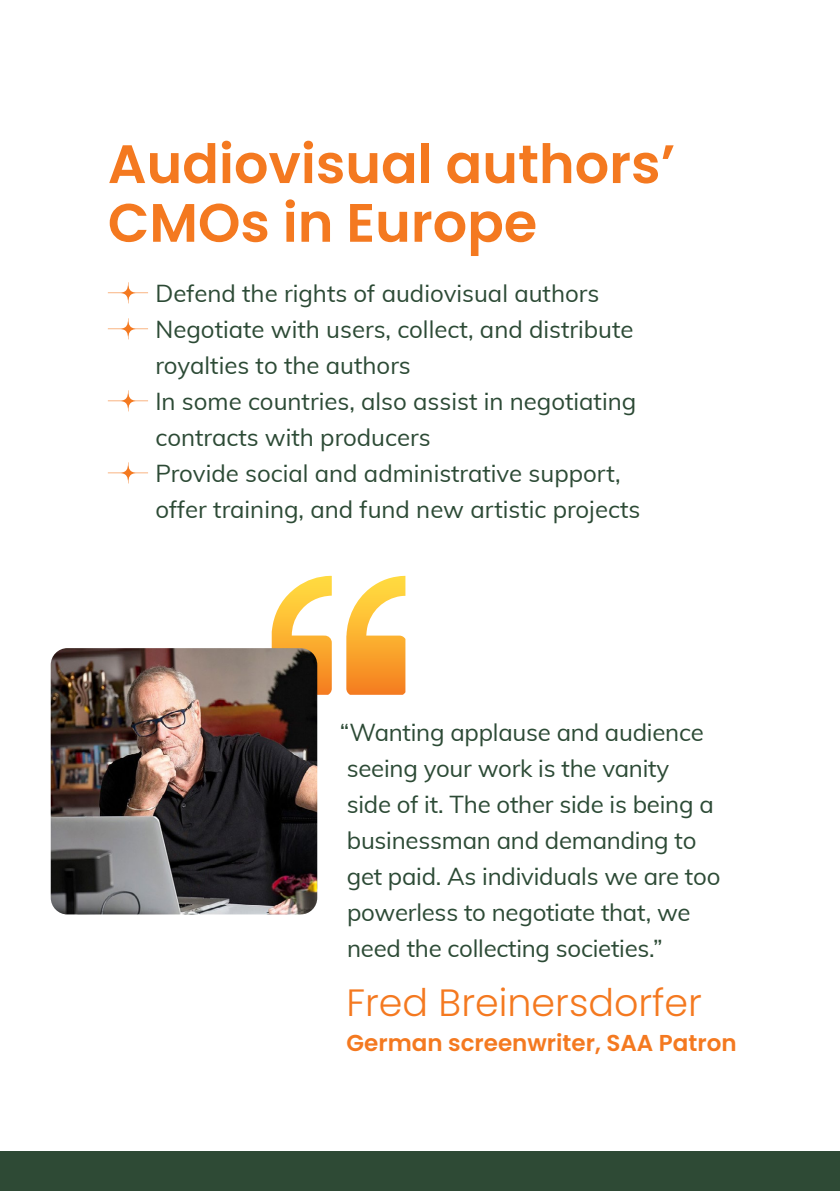
<style>
.page{position:relative;width:840px;height:1191px;background:#fff}
.page>*{position:absolute;margin:0;border:0;box-sizing:border-box;transform-origin:0 0}
.t1{font:600 54px/58.6px "Poppins";color:#f47920}
.t2{font:300 38px "Poppins";color:#f47920}
.t3{font:24px/36px "Muli";letter-spacing:-.005em;color:#2c4a35}
.t4{font:600 23px "Poppins";color:#f47920}
</style>
<div class="page">
<svg style="left:108px;top:282px;width:40px;height:21px"></svg>
<svg style="left:108px;top:318px;width:40px;height:21px"></svg>
<svg style="left:108px;top:390px;width:40px;height:21px"></svg>
<svg style="left:108px;top:462px;width:40px;height:21px"></svg>
<svg style="left:271px;top:576px;width:60px;height:119px"></svg>
<svg style="left:346px;top:576px;width:59px;height:119px"></svg>
<img style="left:51px;top:648px;width:266px;height:266px">
<div style="left:0;top:1151px;width:839px;height:40px;background:#2e4a35"></div>
<h1 class="t1" style="left:108px;top:135px;width:568px">Audiovisual authors’<br>CMOs in Europe</h1>
<p class="t3" style="left:155px;top:274px;width:486px">Defend the rights of audiovisual authors Negotiate with users, collect, and distribute royalties to the authors<br>In some countries, also assist in negotiating contracts with producers<br>Provide social and administrative support, offer training, and fund new artistic projects</p>
<p class="t3" style="left:340px;top:713px;width:382px">“Wanting applause and audience seeing your work is the vanity<br>side of it. The other side is being a businessman and demanding to get paid. As individuals we are too powerless to negotiate that, we need the collecting societies.”</p>
<h2 class="t2" style="left:346px;top:980px;width:357px">Fred Breinersdorfer</h2>
<p class="t4" style="left:346px;top:1029px;width:391px">German screenwriter, SAA Patron</p>
</div>
